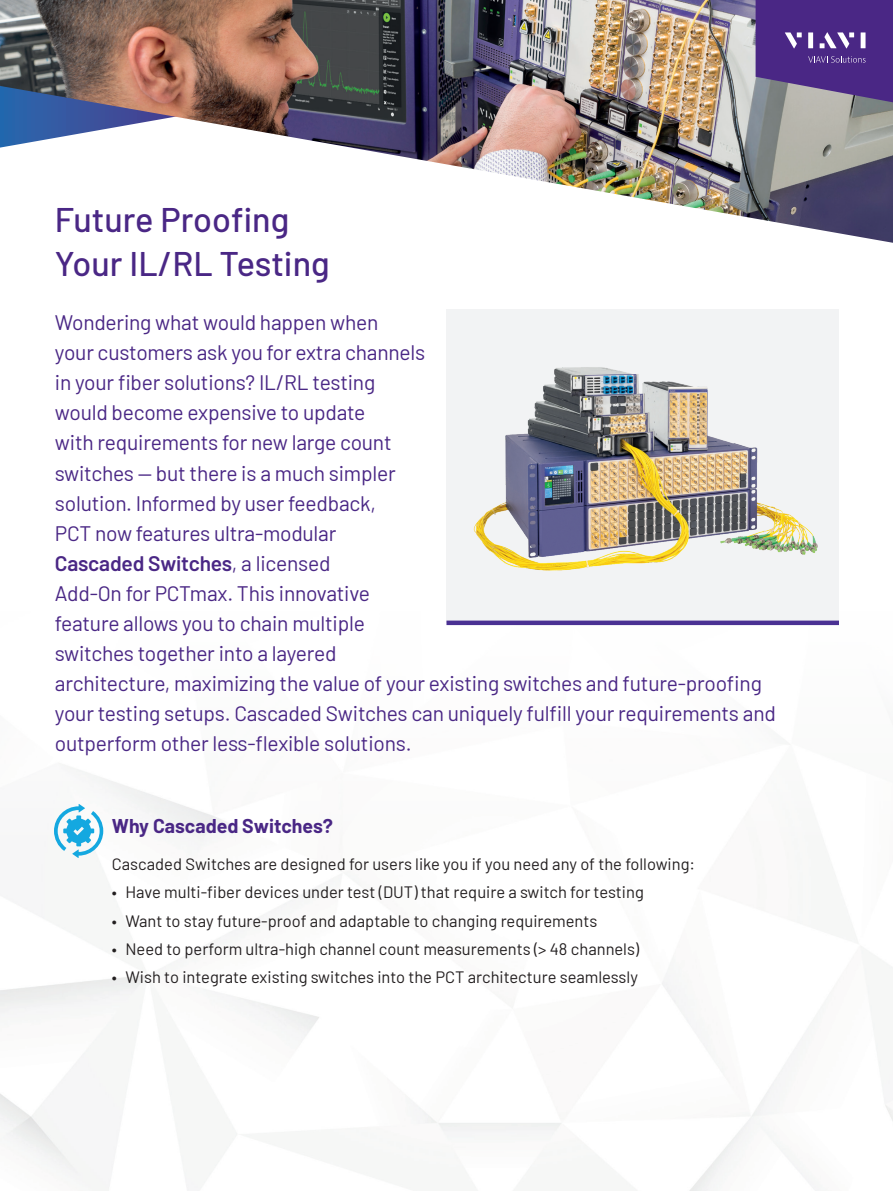
<style>
.page{position:relative;width:893px;height:1191px;background:#fff}
.page>*{position:absolute;margin:0;border:0;box-sizing:border-box;transform-origin:0 0}
.t1{font:500 34.2px/44.2px "Barlow";color:#4a2785}
.Intro___Call_Out{font:21px/30px "Barlow";letter-spacing:-.01em;color:#4a2785}
.B-H1_Heading_Purple_13_16{font:700 19.5px "Barlow";color:#4a2785}
.Body_Copy{font:16.5px "Barlow";color:#231f20}
.s1{font-weight:600}
</style>
<div class="page">
<img style="left:0;top:0;width:893px;height:243px">
<svg style="left:756px;top:0;width:137px;height:102px;background:#5b3e8c"></svg>
<div style="left:446px;top:309px;width:393px;height:314px;background:#f2f3f4"></div>
<div style="left:446px;top:620px;width:393px;height:5px;background:#4a3193"></div>
<img style="left:473px;top:367px;width:345px;height:204px">
<svg style="left:54px;top:804px;width:49px;height:54px"></svg>
<p class="t1" style="left:55px;top:195px;width:276px">Future Proofing<br>Your IL/RL Testing</p>
<p class="Intro___Call_Out" style="left:55px;top:306px;width:722px">Wondering what would happen when<br>your customers ask you for extra channels<br>in your fiber solutions? IL/RL testing<br>would become expensive to update<br>with requirements for new large count<br>switches — but there is a much simpler<br>solution. Informed by user feedback,<br>PCT now features ultra-modular<br><span class="s1">Cascaded Switches</span>, a licensed<br>Add-On for PCTmax. This innovative<br>feature allows you to chain multiple<br>switches together into a layered<br>architecture, maximizing the value of your existing switches and future-proofing your testing setups. Cascaded Switches can uniquely fulfill your requirements and outperform other less-flexible solutions.</p>
<p class="B-H1_Heading_Purple_13_16" style="left:112px;top:811px;width:222px">Why Cascaded Switches?</p>
<p class="Body_Copy" style="left:112px;top:852px;width:585px">Cascaded Switches are designed for users like you if you need any of the following:</p>
<p class="Body_Copy" style="left:112px;top:880px;width:533px">• Have multi-fiber devices under test (DUT) that require a switch for testing</p>
<p class="Body_Copy" style="left:112px;top:908px;width:487px">• Want to stay future-proof and adaptable to changing requirements</p>
<p class="Body_Copy" style="left:112px;top:937px;width:529px">• Need to perform ultra-high channel count measurements (&gt; 48 channels)</p>
<p class="Body_Copy" style="left:112px;top:965px;width:527px">• Wish to integrate existing switches into the PCT architecture seamlessly</p>
</div>
